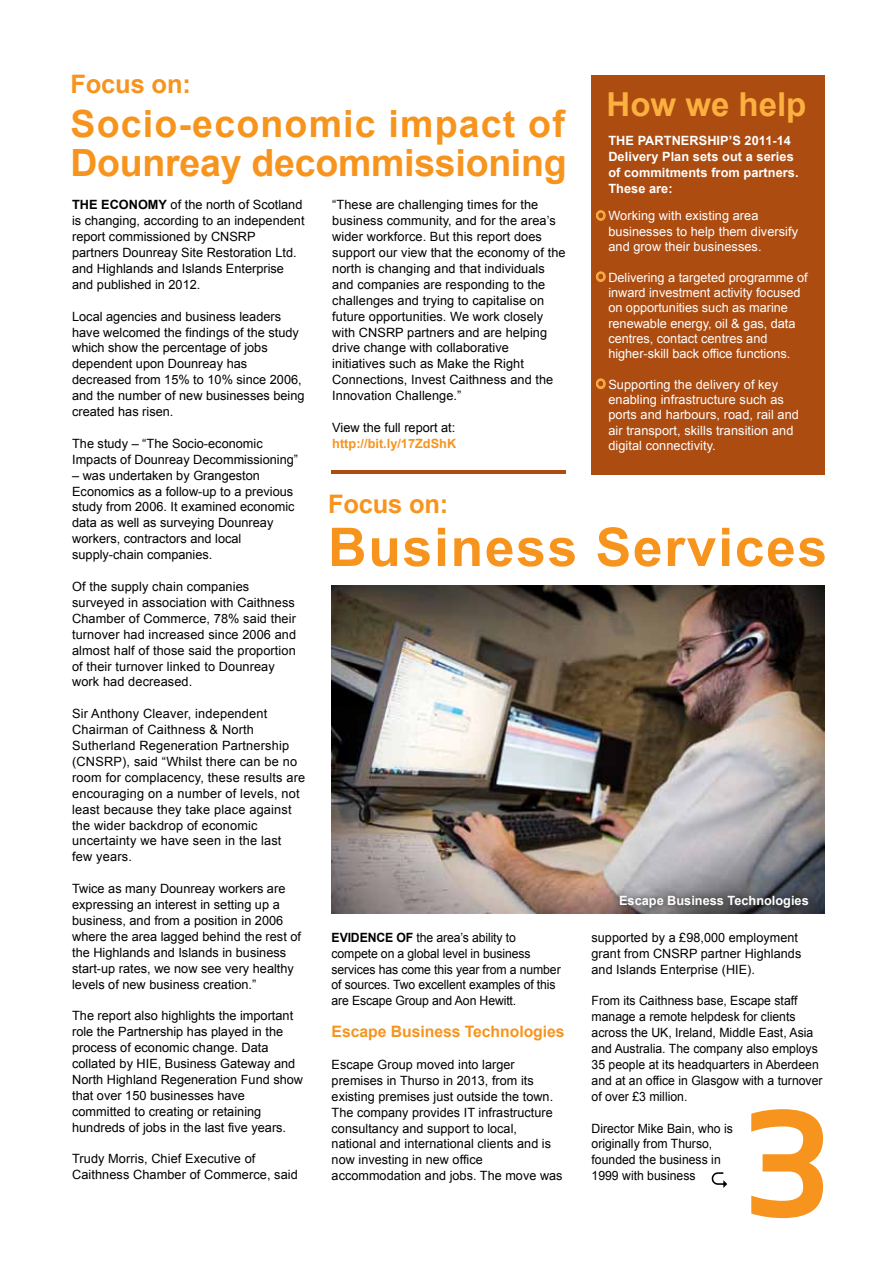
<style>
.page{position:relative;width:893px;height:1263px;background:#fff}
.page>*{position:absolute;margin:0;border:0;box-sizing:border-box;transform-origin:0 0}
.t1{font:700 153.75px "Sansation";color:#f7941e}
.t2{font:700 53.4px "Arial";letter-spacing:.03em;color:#f7941e}
.t3{font:700 37.5px/39px "Arial";letter-spacing:-.005em;color:#f7941e}
.t4{font:700 33px "Arial";color:#fbb040}
.t5{font:700 25.5px "Arial";letter-spacing:-.005em;color:#f7941e}
.t6{font:700 15.75px "Arial";letter-spacing:-.005em;color:#f7941e}
.t7{font:12.75px/15.9px "Arial";color:#000}
.t8{font:12.75px/15.9px "Arial";color:#000;scale:.96 1}
.t9{font:12.75px/15.3px "Arial";letter-spacing:.005em;color:#fff}
.t10{font:700 12.75px/15.9px "Arial";letter-spacing:.005em;color:#fff}
.t11{font:700 12.75px "Arial";color:#f7941e}
.s1{font-weight:700}
.s2{font-family:"Futura BT";font-weight:500;color:#fbb040}
</style>
<div class="page">
<div style="left:591px;top:75px;width:234px;height:399px;background:#ac4c11"></div>
<svg style="left:596px;top:210px;width:9px;height:11px"></svg>
<svg style="left:596px;top:272px;width:9px;height:10px"></svg>
<svg style="left:596px;top:379px;width:9px;height:10px"></svg>
<hr style="left:331px;top:471px;width:235px;height:3px;background:#ac4c11">
<img style="left:331px;top:586px;width:494px;height:328px">
<img style="left:608px;top:882px;width:212px;height:32px">
<svg style="left:712px;top:1172px;width:15px;height:16px"></svg>
<h3 class="t5" style="left:71px;top:67px;width:122px">Focus on:</h3>
<h3 class="t4" style="left:607px;top:83px;width:201px">How we help</h3>
<h3 class="t3" style="left:71px;top:105px;width:498px">Socio-economic impact of<br>Dounreay decommissioning</h3>
<p class="t7" style="left:332px;top:197px;width:235px">“These are challenging times for the business community, and for the area’s wider workforce. But this report does support our view that the economy of the north is changing and that individuals and companies are responding to the challenges and trying to capitalise on future opportunities. We work closely with CNSRP partners and are helping drive change with collaborative<br>initiatives such as Make the Right Connections, Invest Caithness and the Innovation Challenge.”</p>
<p class="t7" style="left:332px;top:420px;width:125px">View the full report at:</p>
<p class="t11" style="left:332px;top:435px;width:125px">http://bit.ly/17ZdShK</p>
<p class="t10" style="left:608px;top:133px;width:192px">THE PARTNERSHIP’S 2011-14<br>Delivery Plan sets out a series of commitments from partners.<br>These are:</p>
<p class="t7" style="left:72px;top:197px;width:234px"><span class="s1">THE ECONOMY</span> of the north of Scotland is changing, according to an independent report commissioned by CNSRP partners Dounreay Site Restoration Ltd. and Highlands and Islands Enterprise and published in 2012.</p>
<p class="t7" style="left:72px;top:308px;width:234px">Local agencies and business leaders have welcomed the findings of the study which show the percentage of jobs dependent upon Dounreay has decreased from 15% to 10% since 2006, and the number of new businesses being created has risen.</p>
<p class="t7" style="left:72px;top:436px;width:228px">The study – “The Socio-economic<br>Impacts of Dounreay Decommissioning”</p>
<p class="t7" style="left:72px;top:467px;width:224px">– was undertaken by Grangeston Economics as a follow-up to a previous study from 2006. It examined economic data as well as surveying Dounreay workers, contractors and local supply-chain companies.</p>
<p class="t7" style="left:72px;top:579px;width:226px">Of the supply chain companies surveyed in association with Caithness Chamber of Commerce, 78% said their turnover had increased since 2006 and almost half of those said the proportion of their turnover linked to Dounreay work had decreased.</p>
<p class="t7" style="left:72px;top:706px;width:235px">Sir Anthony Cleaver, independent Chairman of Caithness &amp; North Sutherland Regeneration Partnership (CNSRP), said “Whilst there can be no room for complacency, these results are encouraging on a number of levels, not least because they take place against the wider backdrop of economic uncertainty we have seen in the last<br>few years.</p>
<p class="t7" style="left:72px;top:881px;width:230px">Twice as many Dounreay workers are expressing an interest in setting up a business, and from a position in 2006 where the area lagged behind the rest of the Highlands and Islands in business start-up rates, we now see very healthy levels of new business creation.”</p>
<p class="t7" style="left:72px;top:1008px;width:233px">The report also highlights the important role the Partnership has played in the process of economic change. Data collated by HIE, Business Gateway and North Highland Regeneration Fund show that over 150 businesses have committed to creating or retaining hundreds of jobs in the last five years.</p>
<p class="t7" style="left:72px;top:1151px;width:227px">Trudy Morris, Chief Executive of<br>Caithness Chamber of Commerce, said</p>
<p class="t9" style="left:608px;top:208px;width:191px;text-indent:-13px"><span class="s2">O</span> Working with existing area businesses to help them diversify and grow their businesses.</p>
<p class="t9" style="left:608px;top:270px;width:201px;text-indent:-13px"><span class="s2">O</span> Delivering a targeted programme of inward investment activity focused on opportunities such as marine renewable energy, oil &amp; gas, data centres, contact centres and higher-skill back office functions.</p>
<p class="t9" style="left:608px;top:377px;width:192px;text-indent:-13px"><span class="s2">O</span> Supporting the delivery of key enabling infrastructure such as ports and harbours, road, rail and air transport, skills transition and digital connectivity.</p>
<h3 class="t5" style="left:328px;top:487px;width:122px">Focus on:</h3>
<h2 class="t2" style="left:328px;top:512px;width:501px">Business Services</h2>
<p class="t10" style="left:619px;top:892px;width:191px">Escape Business Technologies</p>
<p class="t8" style="left:332px;top:929px;width:240px"><span class="s1">EVIDENCE OF</span> the area’s ability to compete on a global level in business services has come this year from a number of sources. Two excellent examples of this are Escape Group and Aon Hewitt.</p>
<p class="t6" style="left:332px;top:1021px;width:235px">Escape Business Technologies</p>
<p class="t7" style="left:332px;top:1057px;width:232px">Escape Group moved into larger premises in Thurso in 2013, from its existing premises just outside the town.<br>The company provides IT infrastructure consultancy and support to local, national and international clients and is now investing in new office accommodation and jobs. The move was</p>
<p class="t7" style="left:591px;top:929px;width:211px">supported by a £98,000 employment grant from CNSRP partner Highlands and Islands Enterprise (HIE).</p>
<p class="t8" style="left:591px;top:993px;width:242px">From its Caithness base, Escape staff manage a remote helpdesk for clients across the UK, Ireland, Middle East, Asia and Australia. The company also employs 35 people at its headquarters in Aberdeen and at an office in Glasgow with a turnover of over £3 million.</p>
<p class="t8" style="left:591px;top:1120px;width:149px">Director Mike Bain, who is originally from Thurso, founded the business in<br>1999 with business</p>
<h1 class="t1" style="left:744px;top:1076px;width:85px">3</h1>
</div>
